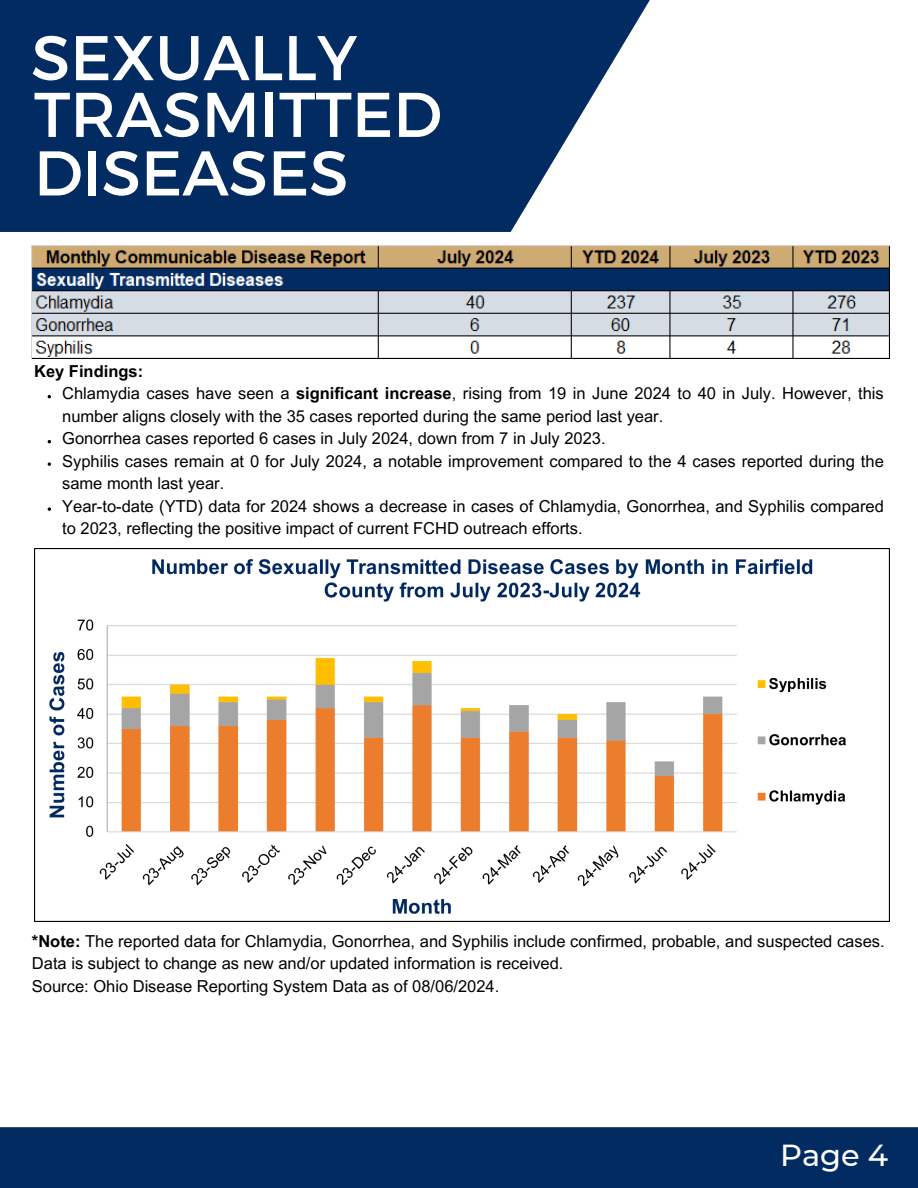
<style>
.page{position:relative;width:918px;height:1188px;background:#fff}
.page>*{position:absolute;margin:0;border:0;box-sizing:border-box;transform-origin:0 0}
.t1{font:63px "Montserrat";color:#fff}
.t2{font:500 30.3px "Montserrat";color:#fff}
.t3{font:16.5px/22.5px "Arial MT Pro";color:#000}
.t4{font:700 16.5px "Arial MT Pro";color:#000}
.s1{font-weight:700}
</style>
<div class="page">
<svg style="left:0;top:0;width:650px;height:232px;background:#1d4172"></svg>
<div style="left:0;top:1127px;width:918px;height:61px;background:#022b62"></div>
<img style="left:34px;top:549px;width:855px;height:372px">
<img style="left:32px;top:246px;width:857px;height:112px">
<svg style="left:48px;top:462px;width:3px;height:4px"></svg>
<svg style="left:48px;top:507px;width:3px;height:4px"></svg>
<h1 class="t1" style="left:31px;top:17px;width:328px">SEXUALLY</h1>
<p class="t1" style="left:34px;top:74px;width:410px">TRASMITTED</p>
<h3 class="t1" style="left:34px;top:132px;width:316px">DISEASES</h3>
<p class="t4" style="left:34px;top:365px;width:111px">Key Findings:</p>
<p class="t3" style="left:62px;top:385px;width:823px">Chlamydia cases have seen a <span class="s1">significant increase</span>, rising from 19 in June 2024 to 40 in July. However, this number aligns closely with the 35 cases reported during the same period last year.</p>
<p class="t3" style="left:62px;top:430px;width:545px">Gonorrhea cases reported 6 cases in July 2024, down from 7 in July 2023.</p>
<p class="t3" style="left:62px;top:452px;width:823px">Syphilis cases remain at 0 for July 2024, a notable improvement compared to the 4 cases reported during the same month last year.</p>
<p class="t3" style="left:62px;top:497px;width:823px">Year-to-date (YTD) data for 2024 shows a decrease in cases of Chlamydia, Gonorrhea, and Syphilis compared to 2023, reflecting the positive impact of current FCHD outreach efforts.</p>
<p class="t3" style="left:32px;top:932px;width:854px"><span class="s1">*Note:</span> The reported data for Chlamydia, Gonorrhea, and Syphilis include confirmed, probable, and suspected cases.<br>Data is subject to change as new and/or updated information is received.</p>
<p class="t3" style="left:32px;top:977px;width:469px">Source: Ohio Disease Reporting System Data as of 08/06/2024.</p>
<h2 class="t2" style="left:780px;top:1137px;width:110px">Page 4</h2>
</div>
